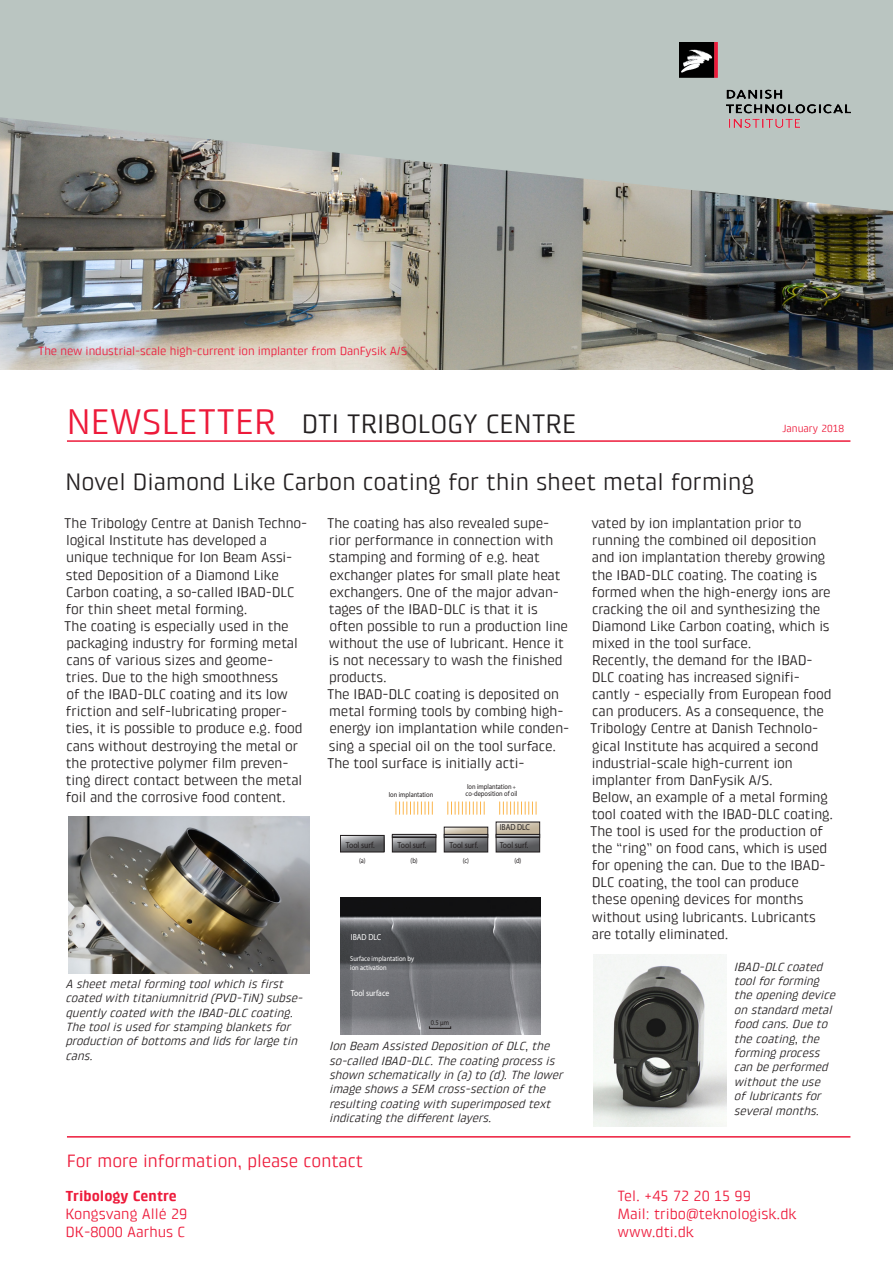
<style>
.page{position:relative;width:893px;height:1263px;background:#fff}
.page>*{position:absolute;margin:0;border:0;box-sizing:border-box;transform-origin:0 0}
.heading_1{font:36px "Klint Pro";color:#ed1a3a}
.heading_1-2{font:27px "Klint Pro";color:#231f20}
.t1{font:24px "Klint Pro";color:#231f20}
.mellemrubrik{font:18px "Klint Pro";color:#ed1a3a}
.t2{font:15px "Klint Pro";color:#ed1a3a}
.mellemrubrik-2{font:700 15px "Klint Pro";color:#ed1a3a}
.t3{font:14.25px/17.1px "Klint Pro";letter-spacing:-.01em;color:#231f20}
.t4{font:italic 12px/14.4px "Klint Pro";color:#231f20}
.t5{font:12px "Klint Pro";letter-spacing:-.01em;color:#ed1a3a}
.t6{font:10.5px "Klint Pro";color:#ed1a3a}
.t7{font:8.7px "Myriad Pro";color:#231f20;scale:.88 1}
.t8{font:8.7px "Myriad Pro";color:#fff;scale:.88 1}
.t9{font:7.35px/7.4px "Arno Pro Caption";color:#231f20;scale:.88 1}
.t10{font:7.35px/8.7px "Myriad Pro";color:#fff;scale:.88 1}
.t11{font:7.35px "Myriad Pro";color:#231f20;scale:.88 1}
.s1{font-size:5.85px}
</style>
<div class="page">
<img style="left:0;top:214px;width:893px;height:156px">
<hr style="left:67px;top:440px;width:783px;height:2px;background:#ed1a3a">
<svg style="left:0;top:0;width:893px;height:214px;background:#aeb6b2"></svg>
<img style="left:679px;top:43px;width:171px;height:84px">
<hr style="left:67px;top:1136px;width:783px;height:1px;background:#ed1a3a">
<img style="left:594px;top:955px;width:133px;height:171px">
<svg style="left:499px;top:802px;width:38px;height:12px"></svg>
<svg style="left:498px;top:838px;width:40px;height:12px"></svg>
<div style="left:496px;top:835px;width:44px;height:17px;border:1px solid #231f20"></div>
<div style="left:496px;top:834px;width:44px;height:4px;border:1px solid #231f20"></div>
<svg style="left:498px;top:824px;width:40px;height:9px"></svg>
<div style="left:496px;top:822px;width:44px;height:13px;border:1px solid #231f20"></div>
<svg style="left:342px;top:837px;width:40px;height:13px"></svg>
<div style="left:340px;top:835px;width:44px;height:17px;border:1px solid #231f20"></div>
<svg style="left:394px;top:838px;width:40px;height:12px"></svg>
<div style="left:392px;top:835px;width:44px;height:17px;border:1px solid #231f20"></div>
<svg style="left:396px;top:802px;width:37px;height:12px"></svg>
<div style="left:392px;top:834px;width:44px;height:4px;border:1px solid #231f20"></div>
<svg style="left:446px;top:838px;width:40px;height:12px"></svg>
<div style="left:444px;top:835px;width:44px;height:17px;border:1px solid #231f20"></div>
<svg style="left:447px;top:802px;width:38px;height:12px"></svg>
<div style="left:444px;top:834px;width:44px;height:4px;border:1px solid #231f20"></div>
<svg style="left:446px;top:829px;width:40px;height:4px"></svg>
<div style="left:444px;top:827px;width:44px;height:8px;border:1px solid #231f20"></div>
<img style="left:340px;top:898px;width:200px;height:137px">
<div style="left:429px;top:1026px;width:22px;height:3px;border:1px solid #231f20"></div>
<img style="left:68px;top:817px;width:242px;height:157px">
<p class="t5" style="left:38px;top:344px;width:370px">The new industrial-scale high-current ion implanter from DanFysik A/S</p>
<p class="heading_1" style="left:67px;top:402px;width:211px">NEWSLETTER</p>
<p class="heading_1-2" style="left:302px;top:409px;width:276px">DTI TRIBOLOGY CENTRE</p>
<p class="t1" style="left:65px;top:469px;width:690px">Novel Diamond Like Carbon coating for thin sheet metal forming</p>
<p class="t6" style="left:782px;top:423px;width:63px">January 2018</p>
<p class="t3" style="left:64px;top:515px;width:245px">The Tribology Centre at Danish Techno&shy;logical Institute has developed a unique technique for Ion Beam Assi&shy;sted Deposition of a Diamond Like Carbon coating, a so-called IBAD-DLC for thin sheet metal forming.</p>
<p class="t3" style="left:64px;top:617px;width:240px">The coating is especially used in the packaging industry for forming metal cans of various sizes and geome&shy;tries. Due to the high smoothness<br>of the IBAD-DLC coating and its low friction and self-lubricating proper&shy;ties, it is possible to produce e.g. food cans without destroying the metal or the protective polymer film preven&shy;ting direct contact between the metal foil and the corrosive food content.</p>
<p class="t3" style="left:327px;top:515px;width:242px">The coating has also revealed supe&shy;rior performance in connection with stamping and forming of e.g. heat exchanger plates for small plate heat exchangers. One of the major advan&shy;tages of the IBAD-DLC is that it is often possible to run a production line without the use of lubricant. Hence it is not necessary to wash the finished products.</p>
<p class="t3" style="left:327px;top:686px;width:244px">The IBAD-DLC coating is deposited on metal forming tools by combing high&shy;energy ion implantation while conden&shy;sing a special oil on the tool surface.</p>
<p class="t3" style="left:327px;top:754px;width:199px">The tool surface is initially acti-</p>
<p class="t11" style="left:389px;top:790px;width:52px">Ion implantation</p>
<p class="t9" style="left:466px;top:783px;width:60px">Ion implantation <span class="s1">+ </span>co-deposition of oil</p>
<p class="t7" style="left:500px;top:821px;width:36px">IBAD DLC</p>
<p class="t7" style="left:346px;top:840px;width:34px">Tool surf.</p>
<p class="t7" style="left:398px;top:840px;width:34px">Tool surf.</p>
<p class="t7" style="left:449px;top:840px;width:34px">Tool surf.</p>
<p class="t9" style="left:359px;top:857px;width:9px">(a)</p>
<p class="t9" style="left:411px;top:857px;width:10px">(b)</p>
<p class="t9" style="left:463px;top:857px;width:9px">(c)</p>
<p class="t7" style="left:500px;top:840px;width:34px">Tool surf.</p>
<p class="t9" style="left:514px;top:857px;width:10px">(d)</p>
<p class="t4" style="left:65px;top:976px;width:242px">A sheetmetalforming toolwhich isfirst coated with titaniumnitrid (PVD-TiN)subse&shy;quentlycoated with the IBAD-DLCcoating.<br>The toolisused forstamping blanketsfor production ofbottomsand lidsforlarge tin cans.</p>
<p class="t8" style="left:351px;top:932px;width:36px">IBAD DLC</p>
<p class="t10" style="left:350px;top:954px;width:74px">Surface implantation by ion activation</p>
<p class="t8" style="left:351px;top:988px;width:45px">Tool surface</p>
<p class="t9" style="left:431px;top:1019px;width:22px">0.5 μm</p>
<p class="t4" style="left:329px;top:1039px;width:238px">Ion Beam Assisted Deposition ofDLC,the so-called IBAD-DLC.The coating processis shown schematicallyin (a)to (d).The lower image showsaSEM cross-section ofthe resulting coating with superimposed text indicating the differentlayers.</p>
<p class="mellemrubrik" style="left:67px;top:1151px;width:298px">For more information, please contact</p>
<p class="mellemrubrik-2" style="left:65px;top:1187px;width:113px">Tribology Centre</p>
<p class="t2" style="left:65px;top:1205px;width:123px">Kongsvang Allé 29</p>
<p class="t2" style="left:65px;top:1223px;width:121px">DK-8000 Aarhus C</p>
<p class="t3" style="left:591px;top:515px;width:241px">vated by ion implantation prior to running the combined oil deposition and ion implantation thereby growing the IBAD-DLC coating. The coating is formed when the high-energy ions are cracking the oil and synthesizing the Diamond Like Carbon coating, which is mixed in the tool surface.</p>
<p class="t3" style="left:590px;top:652px;width:243px">Recently, the demand for the IBAD-DLC coating has increased signifi&shy;cantly - especially from European food can producers. As a consequence, the Tribology Centre at Danish Technolo&shy;gical Institute has acquired a second industrial-scale high-current ion implanter from DanFysik A/S.</p>
<p class="t3" style="left:590px;top:788px;width:244px">Below, an example of a metal forming tool coated with the IBAD-DLC coating.<br>The tool is used for the production of the “ring” on food cans, which is used for opening the can. Due to the IBAD-DLC coating, the tool can produce these opening devices for months without using lubricants. Lubricants are totally eliminated.</p>
<p class="t4" style="left:734px;top:959px;width:106px">IBAD-DLCcoated toolforforming the opening device on standard metal food cans.Due to the coating,the forming process can be performed withoutthe use oflubricantsfor severalmonths.</p>
<p class="t2" style="left:617px;top:1187px;width:135px">Tel. +45 72 20 15 99</p>
<p class="t2" style="left:617px;top:1205px;width:181px">Mail: tribo@teknologisk.dk</p>
<p class="t2" style="left:617px;top:1223px;width:78px">www.dti.dk</p>
</div>
